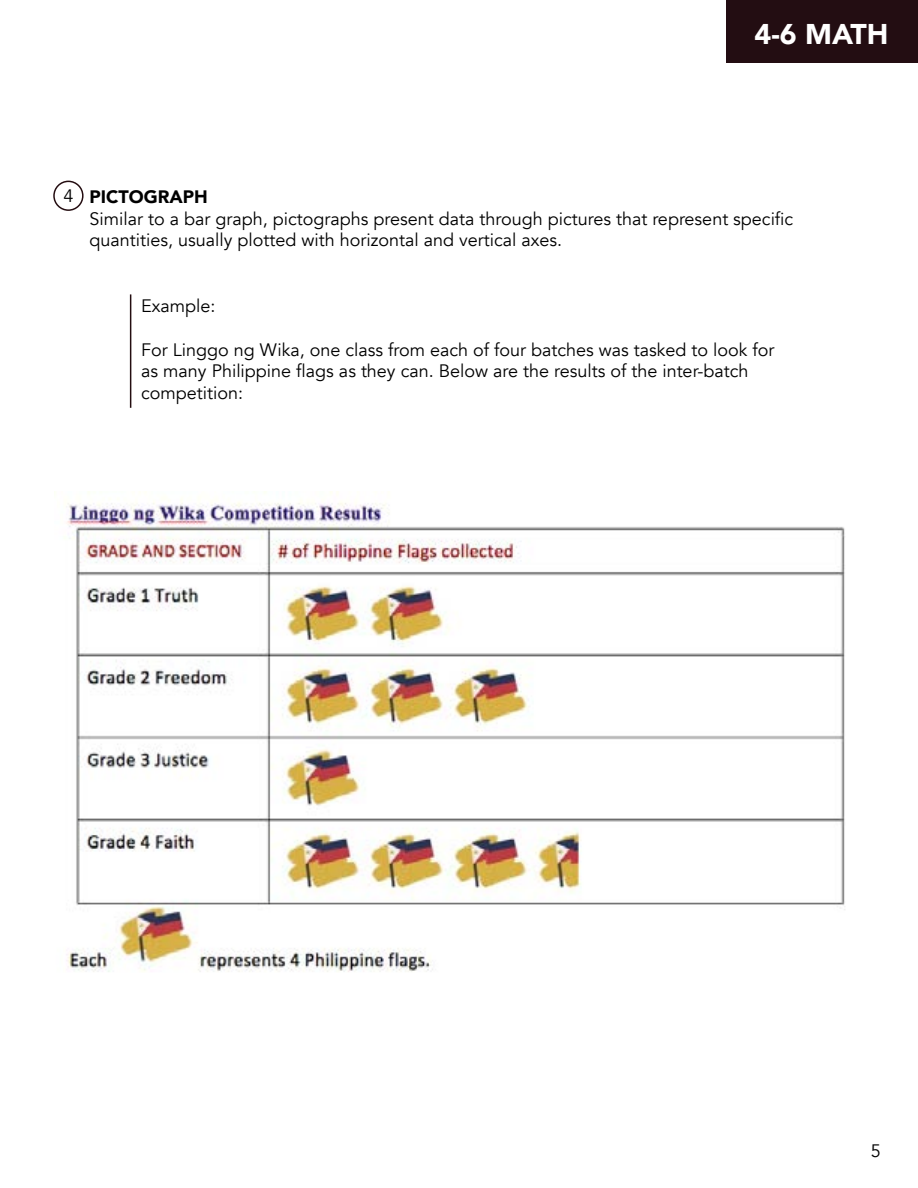
<style>
.page{position:relative;width:918px;height:1188px;background:#fff}
.page>*{position:absolute;margin:0;border:0;box-sizing:border-box;transform-origin:0 0}
.t1{font:900 28.5px "Avenir";color:#fff}
.t2{font:18px/21.6px "Avenir";color:#000}
.t3{font:900 18px "Avenir";color:#000}
</style>
<div class="page">
<hr style="left:0;top:0;width:1px;height:63px;background:#230d12">
<div style="left:727px;top:0;width:191px;height:63px;background:#230d12"></div>
<img style="left:54px;top:492px;width:791px;height:480px">
<div style="left:53px;top:181px;width:31px;height:30px;border:2px solid #240d11;border-radius:50%"></div>
<hr style="left:130px;top:294px;width:1px;height:114px;background:#240d11">
<h1 class="t1" style="left:755px;top:9px;width:136px">4-6 MATH</h1>
<p class="t2" style="left:63px;top:185px;width:12px">4</p>
<p class="t3" style="left:90px;top:181px;width:120px">PICTOGRAPH</p>
<p class="t2" style="left:90px;top:208px;width:705px">Similar to a bar graph, pictographs present data through pictures that represent specific quantities, usually plotted with horizontal and vertical axes.</p>
<p class="t2" style="left:141px;top:296px;width:76px">Example:</p>
<p class="t2" style="left:141px;top:339px;width:635px">For Linggo ng Wika, one class from each of four batches was tasked to look for as many Philippine flags as they can. Below are the results of the inter-batch competition:</p>
<p class="t2" style="left:871px;top:1141px;width:12px">5</p>
</div>
